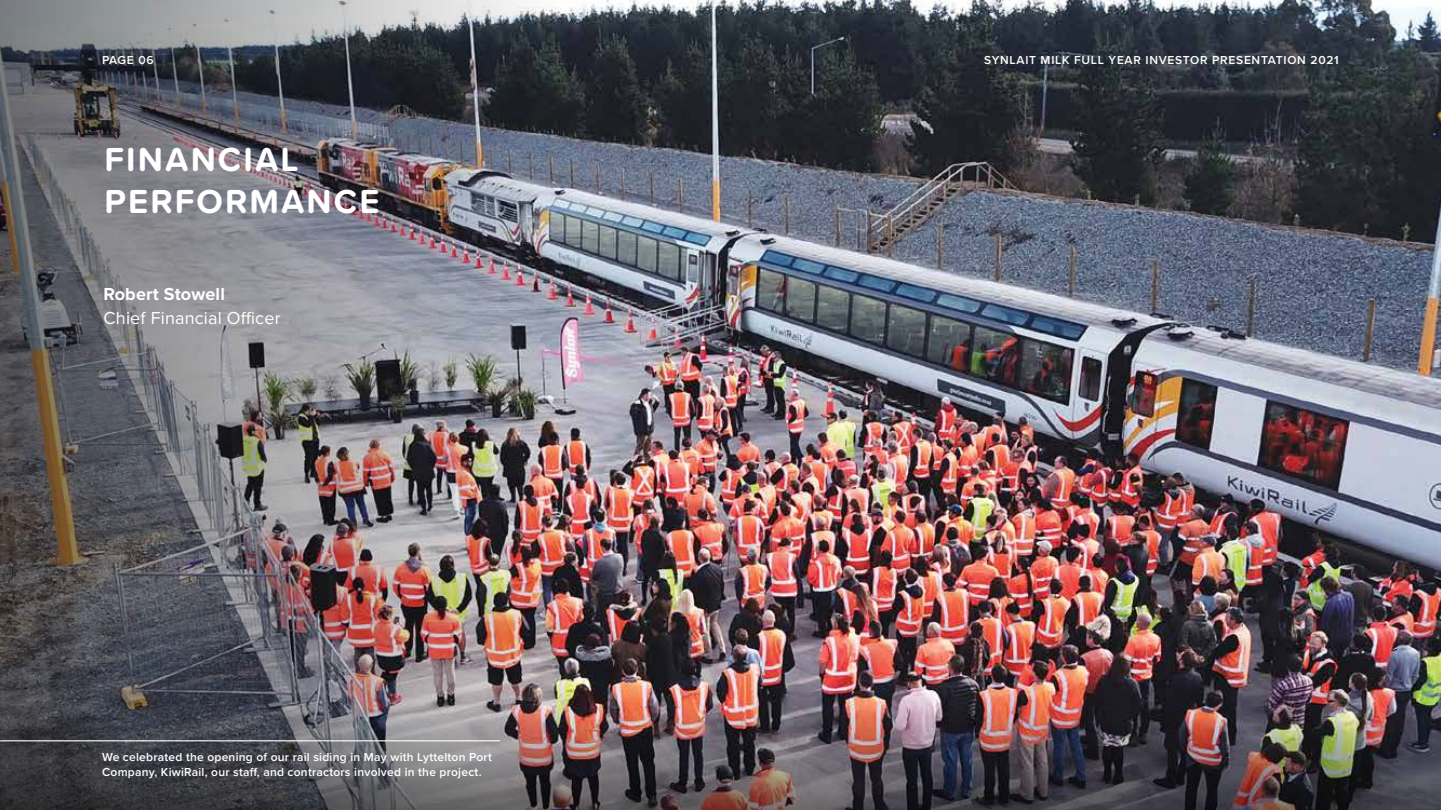
<style>
.page{position:relative;width:1441px;height:810px;background:#fff}
.page>*{position:absolute;margin:0;border:0;box-sizing:border-box;transform-origin:0 0}
.t1{font:700 34.5px/41.5px "Proxima Soft";letter-spacing:.06em;color:#fff}
.t2{font:18px "Proxima Nova";letter-spacing:.01em;color:#fff}
.t3{font:700 18px "Proxima Nova";letter-spacing:.01em;color:#fff}
.t4{font:600 12px/14.7px "Proxima Nova";letter-spacing:.02em;color:#fff}
.t5{font:600 12px "Proxima Nova";letter-spacing:.06em;color:#fff}
</style>
<div class="page">
<img style="left:561px;top:0;width:879px;height:708px">
<img style="left:0;top:0;width:561px;height:708px">
<img style="left:0;top:708px;width:1440px;height:102px">
<hr style="left:0;top:740px;width:499px;height:1px;background:#fff">
<p class="t4" style="left:102px;top:52px;width:53px">PAGE 06</p>
<p class="t5" style="left:983px;top:51px;width:356px">SYNLAIT MILK FULL YEAR INVESTOR PRESENTATION 2021</p>
<h1 class="t1" style="left:104px;top:138px;width:276px">FINANCIAL<br>PERFORMANCE</h1>
<h2 class="t3" style="left:103px;top:281px;width:123px">Robert Stowell</h2>
<h2 class="t2" style="left:103px;top:305px;width:179px">Chief Financial Officer</h2>
<p class="t4" style="left:102px;top:749px;width:391px">We celebrated the opening of our rail siding in May with Lyttelton Port<br>Company, KiwiRail, our staff, and contractors involved in the project.</p>
</div>
